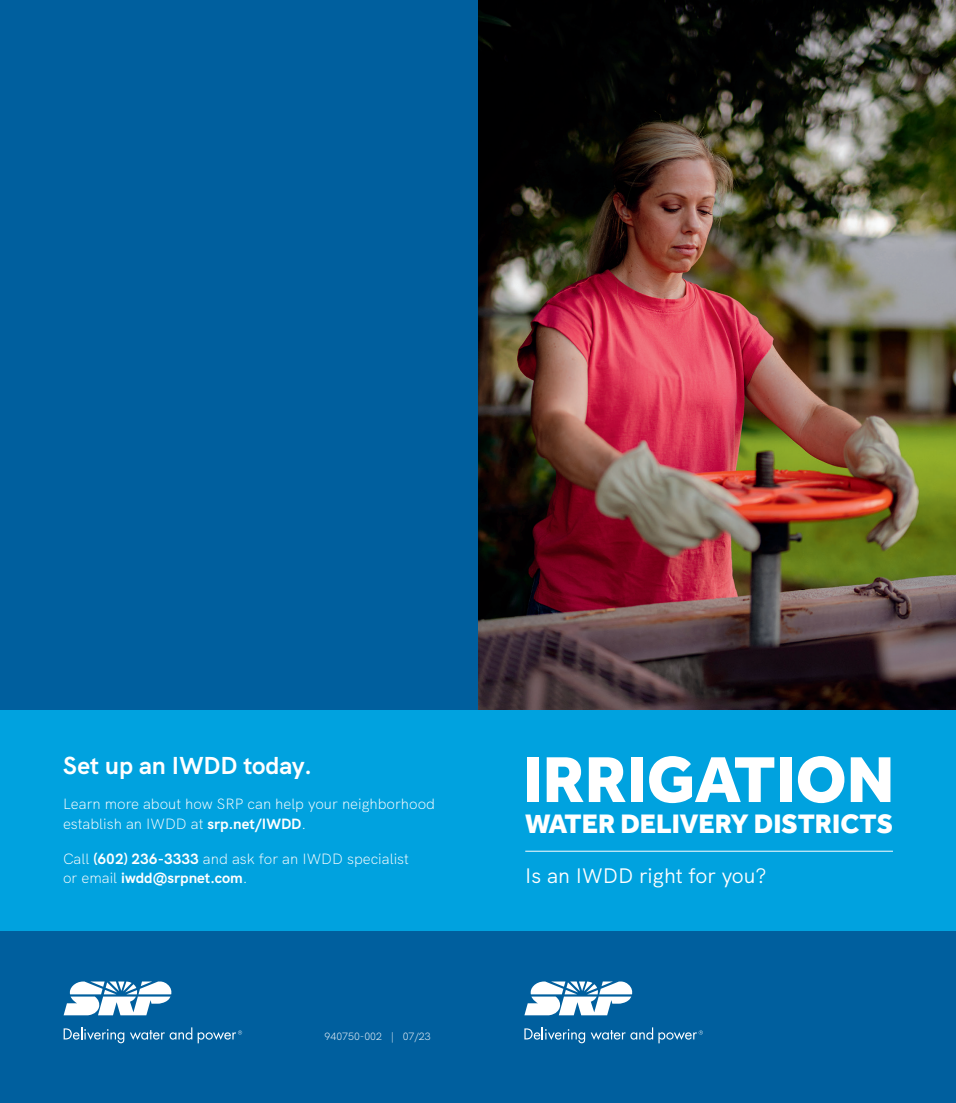
<style>
.page{position:relative;width:956px;height:1103px;background:#fff}
.page>*{position:absolute;margin:0;border:0;box-sizing:border-box;transform-origin:0 0}
.t1{font:800 67.02px "Effra";color:#fff}
.t2{font:800 27.47px "Effra";color:#fff}
.t3{font:700 24.5px "SRP Sans";color:#fff}
.t4{font:21px "SRP Sans";color:#fff}
.t5{font:300 14.88px/19.2px "SRP Sans";color:#fff}
.t6{font:300 10.5px "SRP Sans";color:#fff}
.s1{font-weight:700}
</style>
<div class="page">
<img style="left:478px;top:0;width:478px;height:710px">
<div style="left:0;top:0;width:478px;height:1099px;background:#005f9e"></div>
<div style="left:0;top:883px;width:956px;height:219px;background:#005f9e"></div>
<div style="left:0;top:710px;width:956px;height:220px;background:#00a2df"></div>
<svg style="left:524px;top:981px;width:109px;height:34px"></svg>
<svg style="left:524px;top:1027px;width:179px;height:16px"></svg>
<hr style="left:525px;top:850px;width:368px;height:1px;background:#fff">
<svg style="left:64px;top:981px;width:108px;height:34px"></svg>
<svg style="left:64px;top:1027px;width:60px;height:16px"></svg>
<svg style="left:130px;top:1027px;width:62px;height:12px"></svg>
<svg style="left:198px;top:1030px;width:44px;height:13px"></svg>
<h3 class="t3" style="left:63px;top:746px;width:250px">Set up an IWDD today.</h3>
<p class="t5" style="left:63px;top:793px;width:373px">Learn more about how SRP can help your neighborhood establish an IWDD at <span class="s1">srp.net/IWDD</span>.</p>
<p class="t5" style="left:63px;top:847px;width:347px">Call <span class="s1">(602) 236-3333</span> and ask for an IWDD specialist or email <span class="s1">iwdd@srpnet.com</span>.</p>
<p class="t6" style="left:324px;top:1028px;width:108px">940750-002 | 07/23</p>
<h1 class="t1" style="left:523px;top:739px;width:373px">IRRIGATION</h1>
<h2 class="t2" style="left:525px;top:807px;width:369px">WATER DELIVERY DISTRICTS</h2>
<h3 class="t4" style="left:525px;top:859px;width:243px">Is an IWDD right for you?</h3>
</div>
